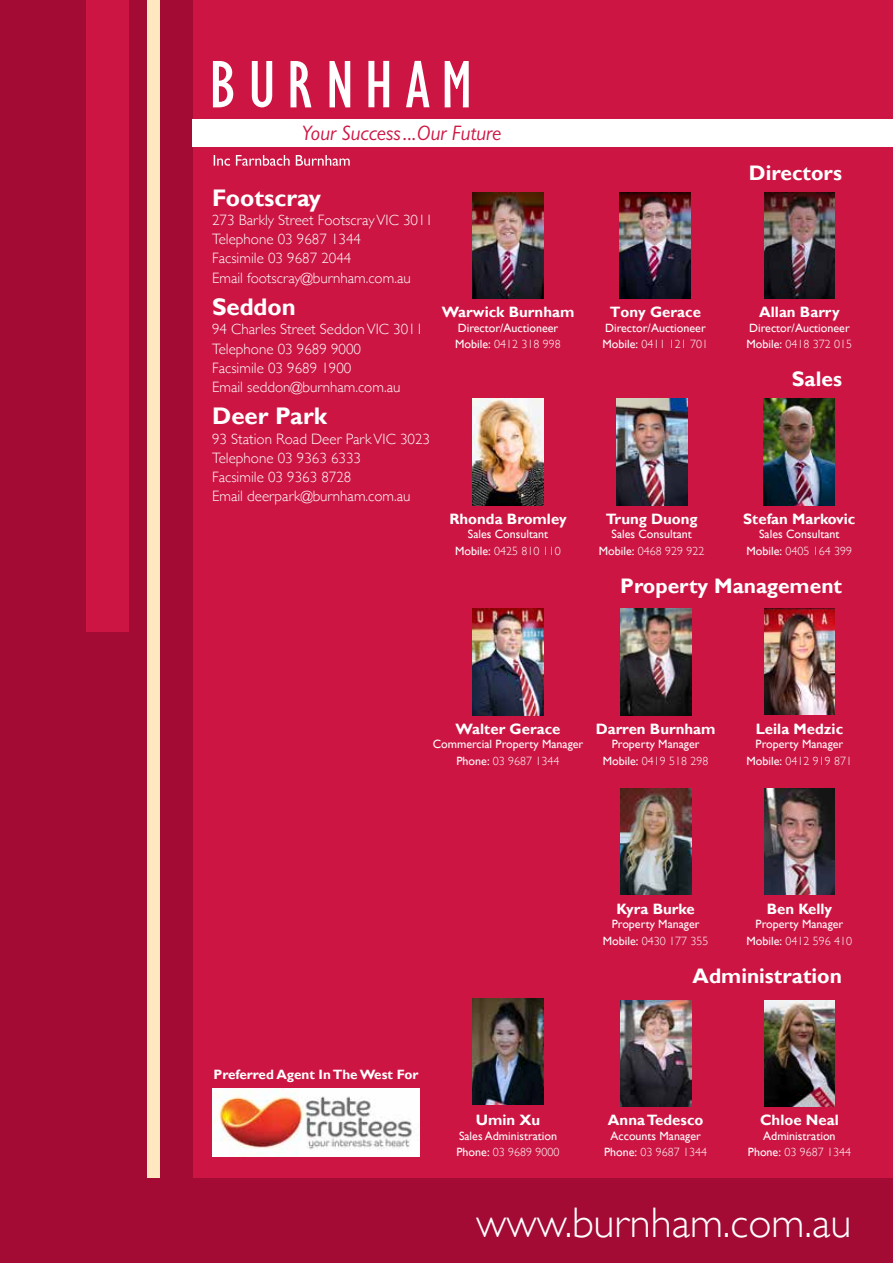
<style>
.page{position:relative;width:893px;height:1263px;background:#fff}
.page>*{position:absolute;margin:0;border:0;box-sizing:border-box;transform-origin:0 0}
.t1{font:300 42.75px "Gill Sans";color:#fff}
.t2{font:700 24px "Gill Sans";color:#fff}
.t3{font:700 21px "Gill Sans";color:#fff}
.t4{font:italic 21px "Gill Sans MT Pro";color:#cd1543}
.t5{font:300 15px/19.2px "Gill Sans";color:#fff}
.t6{font:700 15px "Gill Sans";color:#fff}
.t7{font:700 13.5px "Gill Sans";color:#fff}
.t8{font:12px/16.5px "Gill Sans";color:#fff;text-align:center}
.s1{font-weight:300}
</style>
<div class="page">
<div style="left:0;top:1177px;width:893px;height:86px;background:#a30b35"></div>
<div style="left:192px;top:0;width:701px;height:1177px;background:#cd1543"></div>
<div style="left:0;top:0;width:192px;height:1263px;background:#a30b35"></div>
<div style="left:147px;top:0;width:13px;height:1177px;background:#ffe7bf"></div>
<svg style="left:214px;top:155px;width:136px;height:11px"></svg>
<img style="left:212px;top:1089px;width:208px;height:67px">
<div style="left:86px;top:0;width:42px;height:631px;background:#cd1543"></div>
<div style="left:192px;top:119px;width:701px;height:28px;background:#fff"></div>
<svg style="left:213px;top:61px;width:20px;height:46px"></svg>
<svg style="left:252px;top:61px;width:20px;height:46px"></svg>
<svg style="left:290px;top:61px;width:21px;height:46px"></svg>
<svg style="left:329px;top:61px;width:21px;height:46px"></svg>
<svg style="left:368px;top:61px;width:21px;height:46px"></svg>
<svg style="left:406px;top:61px;width:23px;height:46px"></svg>
<svg style="left:445px;top:61px;width:24px;height:46px"></svg>
<img style="left:616px;top:399px;width:71px;height:106px">
<img style="left:764px;top:399px;width:71px;height:106px">
<img style="left:473px;top:399px;width:70px;height:106px">
<img style="left:620px;top:192px;width:71px;height:107px">
<img style="left:473px;top:192px;width:70px;height:107px">
<img style="left:764px;top:192px;width:71px;height:107px">
<img style="left:473px;top:609px;width:70px;height:106px">
<img style="left:620px;top:609px;width:71px;height:106px">
<img style="left:764px;top:609px;width:71px;height:106px">
<img style="left:764px;top:789px;width:71px;height:106px">
<img style="left:620px;top:789px;width:71px;height:106px">
<img style="left:620px;top:1000px;width:71px;height:106px">
<img style="left:764px;top:1000px;width:71px;height:106px">
<img style="left:473px;top:998px;width:70px;height:106px">
<h3 class="t4" style="left:302px;top:121px;width:201px">Your Success...Our Future</h3>
<h2 class="t2" style="left:212px;top:183px;width:111px">Footscray</h2>
<p class="t5" style="left:212px;top:210px;width:222px">273 Barkly Street Footscray VIC 3011<br>Telephone 03 9687 1344<br>Facsimile 03 9687 2044<br>Email footscray@burnham.com.au</p>
<h2 class="t2" style="left:212px;top:292px;width:85px">Seddon</h2>
<p class="t5" style="left:212px;top:319px;width:213px">94 Charles Street Seddon VIC 3011<br>Telephone 03 9689 9000<br>Facsimile 03 9689 1900<br>Email seddon@burnham.com.au</p>
<h2 class="t2" style="left:212px;top:402px;width:116px">Deer Park</h2>
<p class="t5" style="left:212px;top:428px;width:219px">93 Station Road Deer Park VIC 3023<br>Telephone 03 9363 6333<br>Facsimile 03 9363 8728<br>Email deerpark@burnham.com.au</p>
<p class="t6" style="left:442px;top:303px;width:134px">Warwick Burnham</p>
<p class="t8" style="left:455px;top:319px;width:107px;text-align:left">Director/Auctioneer<br>Mobile: <span class="s1">0412 318 998</span></p>
<p class="t6" style="left:449px;top:510px;width:119px">Rhonda Bromley</p>
<p class="t8" style="left:455px;top:526px;width:107px">Sales Consultant<br>Mobile: <span class="s1">0425 810 110</span></p>
<h3 class="t3" style="left:749px;top:161px;width:94px">Directors</h3>
<p class="t6" style="left:610px;top:303px;width:93px">Tony Gerace</p>
<p class="t8" style="left:603px;top:319px;width:107px;text-align:left">Director/Auctioneer<br>Mobile: <span class="s1">0411 121 701</span></p>
<p class="t6" style="left:759px;top:303px;width:82px">Allan Barry</p>
<p class="t8" style="left:747px;top:319px;width:107px;text-align:left">Director/Auctioneer<br>Mobile: <span class="s1">0418 372 015</span></p>
<h3 class="t3" style="left:792px;top:367px;width:52px">Sales</h3>
<p class="t6" style="left:606px;top:510px;width:93px">Trung Duong</p>
<p class="t8" style="left:599px;top:526px;width:107px">Sales Consultant<br>Mobile: <span class="s1">0468 929 922</span></p>
<p class="t6" style="left:743px;top:510px;width:114px">Stefan Markovic</p>
<p class="t8" style="left:746px;top:526px;width:107px">Sales Consultant<br>Mobile: <span class="s1">0405 164 399</span></p>
<h3 class="t3" style="left:620px;top:573px;width:223px">Property Management</h3>
<p class="t6" style="left:456px;top:720px;width:106px">Walter Gerace</p>
<p class="t8" style="left:433px;top:736px;width:152px">Commercial Property Manager<br>Phone: <span class="s1">03 9687 1344</span></p>
<p class="t6" style="left:596px;top:720px;width:121px">Darren Burnham</p>
<p class="t8" style="left:603px;top:736px;width:107px">Property Manager<br>Mobile: <span class="s1">0419 518 298</span></p>
<p class="t6" style="left:756px;top:720px;width:89px">Leila Medzic</p>
<p class="t8" style="left:747px;top:736px;width:107px">Property Manager<br>Mobile: <span class="s1">0412 919 871</span></p>
<p class="t7" style="left:213px;top:1066px;width:207px">Preferred Agent In The West For</p>
<p class="t6" style="left:476px;top:1111px;width:66px">Umin Xu</p>
<p class="t8" style="left:456px;top:1127px;width:105px;text-align:left">Sales Administration<br>Phone: <span class="s1">03 9689 9000</span></p>
<p class="t6" style="left:616px;top:900px;width:80px">Kyra Burke</p>
<p class="t8" style="left:603px;top:916px;width:107px">Property Manager<br>Mobile: <span class="s1">0430 177 355</span></p>
<p class="t6" style="left:767px;top:900px;width:67px">Ben Kelly</p>
<p class="t8" style="left:747px;top:916px;width:107px">Property Manager<br>Mobile: <span class="s1">0412 596 410</span></p>
<h3 class="t3" style="left:693px;top:963px;width:151px">Administration</h3>
<p class="t6" style="left:608px;top:1111px;width:97px">Anna Tedesco</p>
<p class="t8" style="left:604px;top:1127px;width:105px">Accounts Manager<br>Phone: <span class="s1">03 9687 1344</span></p>
<p class="t6" style="left:760px;top:1111px;width:80px">Chloe Neal</p>
<p class="t8" style="left:748px;top:1127px;width:105px">Administration<br>Phone: <span class="s1">03 9687 1344</span></p>
<h1 class="t1" style="left:476px;top:1190px;width:377px">www.burnham.com.au</h1>
</div>
